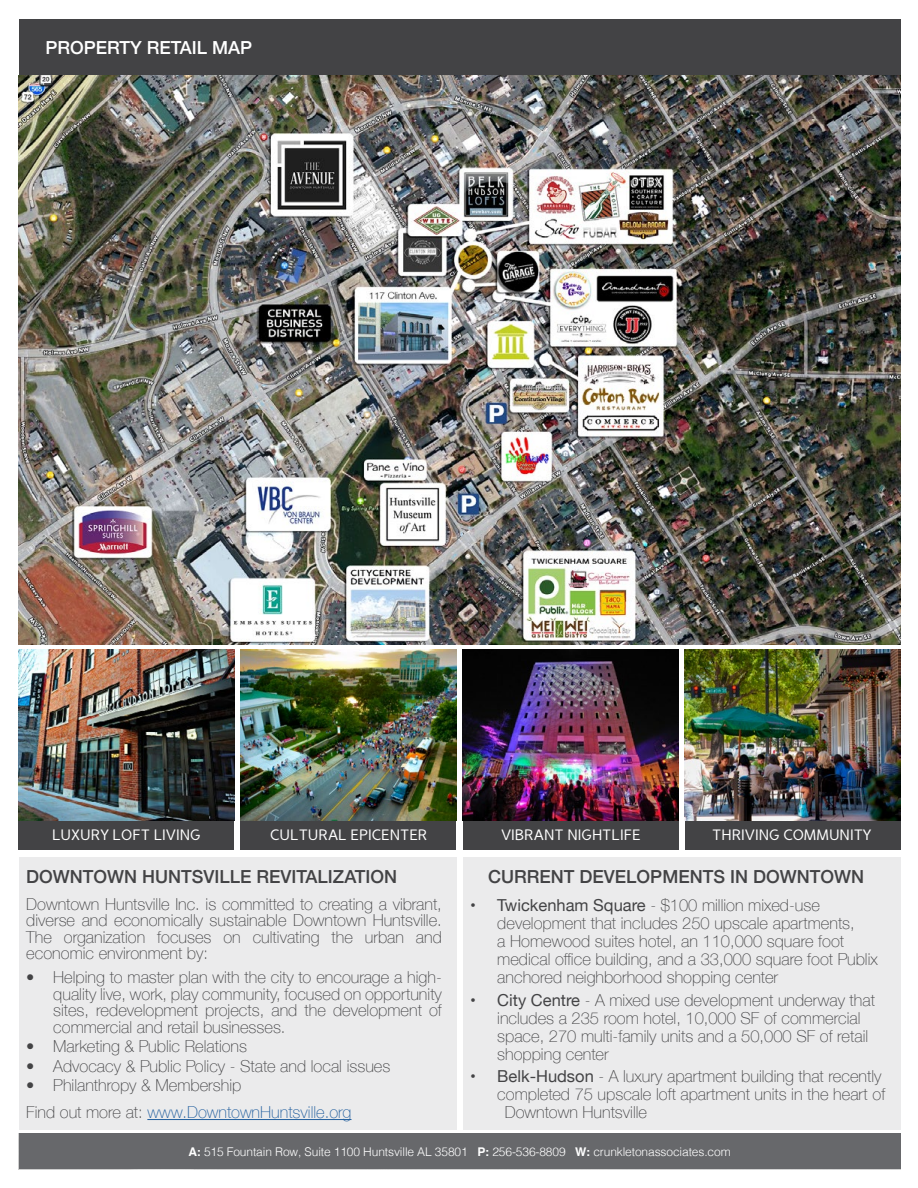
<style>
.page{position:relative;width:918px;height:1188px;background:#fff}
.page>*{position:absolute;margin:0;border:0;box-sizing:border-box;transform-origin:0 0}
.t1{font:500 18px "Helvetica Neue";color:#434345}
.t2{font:500 18px "Helvetica Neue";color:#fff}
.t3{font:100 16.5px/18px "Helvetica Neue";color:#434345}
.t4{font:15px "Perspective Sans";color:#fff}
.t5{font:300 12px "Helvetica";letter-spacing:-.01em;color:#fff}
.s1{color:#215e9e}
.s2{font-weight:400}
.s3{font-weight:700}
</style>
<div class="page">
<div style="left:19px;top:1133px;width:882px;height:36px;background:#67686b"></div>
<div style="left:19px;top:19px;width:882px;height:57px;background:#434345"></div>
<img style="left:19px;top:76px;width:882px;height:569px">
<div style="left:19px;top:819px;width:215px;height:31px;background:#434345"></div>
<div style="left:241px;top:819px;width:215px;height:31px;background:#434345"></div>
<div style="left:463px;top:819px;width:215px;height:31px;background:#434345"></div>
<div style="left:685px;top:819px;width:216px;height:31px;background:#434345"></div>
<img style="left:19px;top:650px;width:215px;height:171px">
<img style="left:241px;top:650px;width:215px;height:171px">
<img style="left:463px;top:650px;width:215px;height:171px">
<img style="left:685px;top:650px;width:216px;height:171px">
<div style="left:19px;top:857px;width:437px;height:272px;background:#ebebec"></div>
<div style="left:463px;top:857px;width:437px;height:272px;background:#ebebec"></div>
<hr style="left:147px;top:1119px;width:204px;height:1px;background:#215e9e">
<p class="t2" style="left:46px;top:33px;width:208px">PROPERTY RETAIL MAP</p>
<p class="t4" style="left:52px;top:827px;width:150px">LUXURY LOFT LIVING</p>
<p class="t4" style="left:270px;top:827px;width:159px">CULTURAL EPICENTER</p>
<p class="t4" style="left:501px;top:827px;width:141px">VIBRANT NIGHTLIFE</p>
<p class="t4" style="left:712px;top:827px;width:161px">THRIVING COMMUNITY</p>
<p class="t1" style="left:26px;top:862px;width:372px">DOWNTOWN HUNTSVILLE REVITALIZATION</p>
<p class="t3" style="left:26px;top:895px;width:417px;line-height:16.5px;text-align:justify">Downtown Huntsville Inc. is committed to creating a vibrant, diverse and economically sustainable Downtown Huntsville.<br>The organization focuses on cultivating the urban and economic environment by:</p>
<p class="t3" style="left:53px;top:968px;width:390px;line-height:16.5px;text-align:justify;text-indent:-27px">• Helping to master plan with the city to encourage a high&shy;quality live, work, play community, focused on opportunity sites, redevelopment projects, and the development of commercial and retail businesses.</p>
<p class="t3" style="left:26px;top:1037px;width:222px">• Marketing &amp; Public Relations</p>
<p class="t3" style="left:26px;top:1056px;width:366px">• Advocacy &amp; Public Policy - State and local issues</p>
<p class="t3" style="left:26px;top:1071px;width:327px;line-height:27px">• Philanthropy &amp; Membership<br>Find out more at: <span class="s1">www.DowntownHuntsville.org</span></p>
<p class="t1" style="left:488px;top:862px;width:377px">CURRENT DEVELOPMENTS IN DOWNTOWN</p>
<p class="t3" style="left:497px;top:896px;width:382px;text-indent:-27px"><span class="s2">• Twickenham Square</span> - $100 million mixed-use development that includes 250 upscale apartments,<br>a Homewood suites hotel, an 110,000 square foot medical office building, and a 33,000 square foot Publix anchored neighborhood shopping center</p>
<p class="t3" style="left:497px;top:990px;width:379px;text-indent:-27px"><span class="s2">• City Centre</span> - A mixed use development underway that includes a 235 room hotel, 10,000 SF of commercial space, 270 multi-family units and a 50,000 SF of retail shopping center</p>
<p class="t3" style="left:470px;top:1067px;width:413px"><span class="s2">• Belk-Hudson</span> - A luxury apartment building that recently</p>
<p class="t3" style="left:497px;top:1085px;width:390px">completed 75 upscale loft apartment units in the heart of</p>
<p class="t3" style="left:505px;top:1103px;width:144px">Downtown Huntsville</p>
<p class="t5" style="left:188px;top:1141px;width:544px"><span class="s3">A:</span> 515 Fountain Row, Suite 1100 Huntsville AL 35801 <span class="s3">P:</span> 256-536-8809 <span class="s3">W:</span> crunkletonassociates.com</p>
</div>
